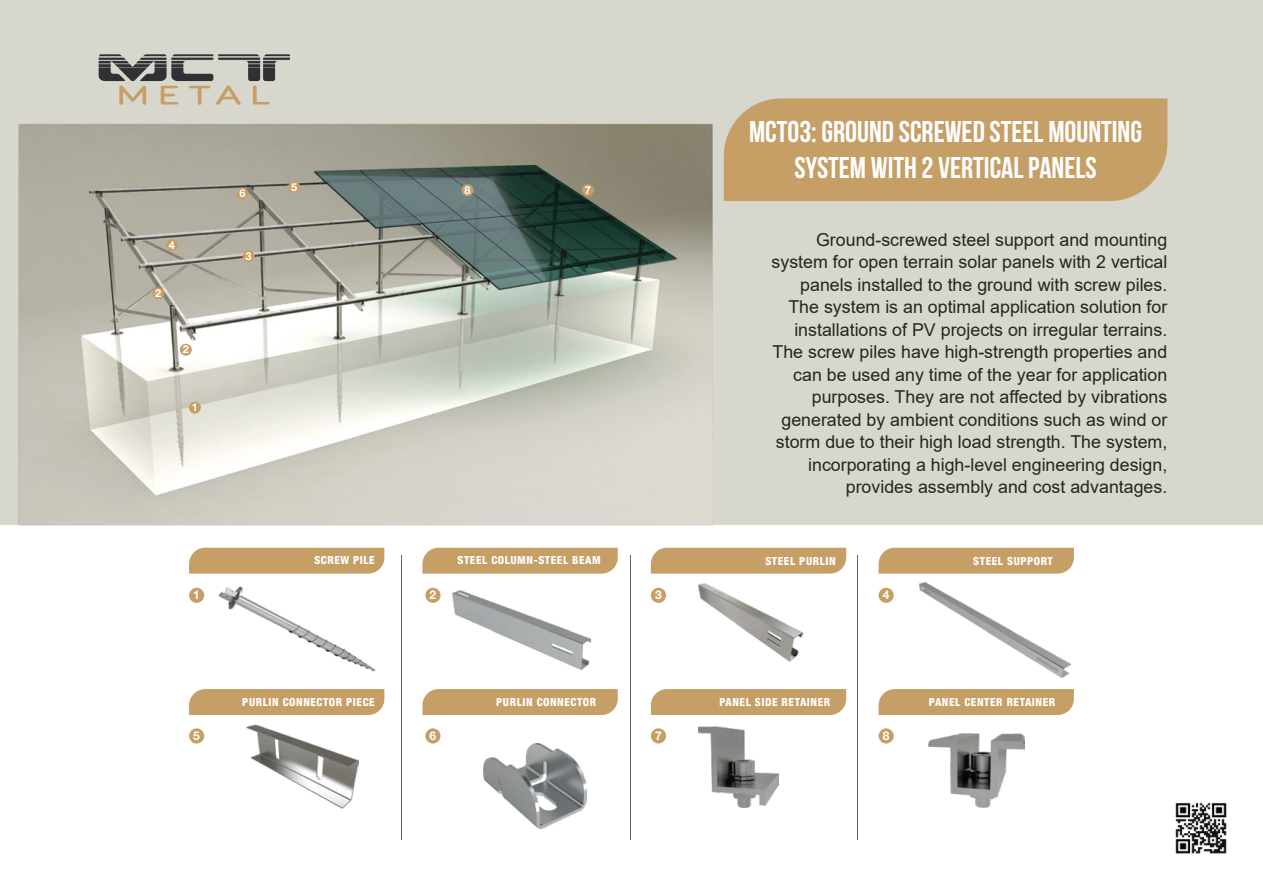
<style>
.page{position:relative;width:1263px;height:893px;background:#fff}
.page>*{position:absolute;margin:0;border:0;box-sizing:border-box;transform-origin:0 0}
.t1{font:700 30px/36px "Bebas Neue";color:#fff;text-align:center}
.t2{font:17.85px/22.5px "Arial";color:#212918;text-align:right}
.t3{font:700 12px "Helvetica Neue LT Pro";color:#fff}
.t4{font:800 condensed 11.1px "Helvetica Neue LT Pro";letter-spacing:.05em;color:#fff}
.t5{font:700 10.95px "Helvetica Neue LT Pro";color:#fff}
</style>
<div class="page">
<div style="left:0;top:0;width:1263px;height:524px;background:#d8d7ce"></div>
<img style="left:0;top:123px;width:718px;height:403px">
<svg style="left:99px;top:54px;width:191px;height:51px"></svg>
<div style="left:724px;top:98px;width:443px;height:103px;background:#c69f67"></div>
<div style="left:189px;top:402px;width:12px;height:12px;background:#c69f67;border-radius:50%"></div>
<div style="left:288px;top:181px;width:12px;height:12px;background:#c69f67;border-radius:50%"></div>
<div style="left:180px;top:344px;width:12px;height:12px;background:#c69f67;border-radius:50%"></div>
<div style="left:152px;top:287px;width:12px;height:12px;background:#c69f67;border-radius:50%"></div>
<div style="left:166px;top:239px;width:12px;height:12px;background:#c69f67;border-radius:50%"></div>
<div style="left:237px;top:188px;width:12px;height:12px;background:#c69f67;border-radius:50%"></div>
<div style="left:462px;top:184px;width:11px;height:12px;background:#c69f67;border-radius:50%"></div>
<div style="left:582px;top:184px;width:12px;height:12px;background:#c69f67;border-radius:50%"></div>
<div style="left:243px;top:250px;width:12px;height:12px;background:#c69f67;border-radius:50%"></div>
<img style="left:218px;top:586px;width:158px;height:86px">
<hr style="left:857px;top:556px;width:1px;height:284px;background:#5b6770">
<div style="left:189px;top:588px;width:15px;height:15px;background:#c69f67;border-radius:50%"></div>
<div style="left:425px;top:588px;width:15px;height:15px;background:#c69f67;border-radius:50%"></div>
<div style="left:651px;top:588px;width:15px;height:15px;background:#c69f67;border-radius:50%"></div>
<div style="left:878px;top:588px;width:16px;height:15px;background:#c69f67;border-radius:50%"></div>
<div style="left:189px;top:728px;width:15px;height:15px;background:#c69f67;border-radius:50%"></div>
<div style="left:425px;top:728px;width:15px;height:15px;background:#c69f67;border-radius:50%"></div>
<div style="left:651px;top:728px;width:15px;height:15px;background:#c69f67;border-radius:50%"></div>
<div style="left:878px;top:728px;width:16px;height:15px;background:#c69f67;border-radius:50%"></div>
<hr style="left:401px;top:556px;width:1px;height:284px;background:#5b6770">
<div style="left:189px;top:548px;width:195px;height:26px;background:#c69f67"></div>
<div style="left:189px;top:689px;width:195px;height:26px;background:#c69f67"></div>
<img style="left:247px;top:724px;width:111px;height:84px">
<hr style="left:630px;top:556px;width:1px;height:284px;background:#5b6770">
<div style="left:422px;top:548px;width:196px;height:26px;background:#c69f67"></div>
<div style="left:422px;top:689px;width:196px;height:26px;background:#c69f67"></div>
<div style="left:651px;top:548px;width:195px;height:26px;background:#c69f67"></div>
<div style="left:651px;top:689px;width:195px;height:26px;background:#c69f67"></div>
<div style="left:878px;top:548px;width:196px;height:26px;background:#c69f67"></div>
<div style="left:878px;top:689px;width:196px;height:26px;background:#c69f67"></div>
<img style="left:698px;top:584px;width:104px;height:77px">
<img style="left:698px;top:727px;width:80px;height:80px">
<img style="left:928px;top:734px;width:96px;height:73px">
<img style="left:453px;top:590px;width:138px;height:80px">
<img style="left:919px;top:582px;width:151px;height:95px">
<img style="left:484px;top:743px;width:102px;height:85px">
<img style="left:1175px;top:802px;width:52px;height:52px">
<p class="t5" style="left:169px;top:238px;width:8px">4</p>
<p class="t5" style="left:155px;top:286px;width:8px">2</p>
<p class="t5" style="left:183px;top:342px;width:8px">2</p>
<p class="t5" style="left:192px;top:400px;width:8px">1</p>
<p class="t5" style="left:291px;top:180px;width:8px">5</p>
<p class="t5" style="left:240px;top:187px;width:8px">6</p>
<p class="t5" style="left:464px;top:183px;width:8px">8</p>
<p class="t5" style="left:585px;top:183px;width:8px">7</p>
<p class="t5" style="left:246px;top:249px;width:8px">3</p>
<h1 class="t1" style="left:749px;top:113px;width:395px">MCT03: GROUND SCREWED STEEL MOUNTING<br>SYSTEM WITH 2 VERTICAL PANELS</h1>
<p class="t2" style="left:772px;top:228px;width:397px">Ground-screwed steel support and mounting system for open terrain solar panels with 2 vertical panels installed to the ground with screw piles.<br>The system is an optimal application solution for installations of PV projects on irregular terrains.<br>The screw piles have high-strength properties and can be used any time of the year for application purposes. They are not affected by vibrations generated by ambient conditions such as wind or storm due to their high load strength. The system, incorporating a high-level engineering design, provides assembly and cost advantages.</p>
<p class="t4" style="left:314px;top:553px;width:62px">SCREW PILE</p>
<p class="t4" style="left:457px;top:553px;width:145px">STEEL COLUMN-STEEL BEAM</p>
<p class="t4" style="left:765px;top:554px;width:72px">STEEL PURLIN</p>
<p class="t4" style="left:973px;top:554px;width:81px">STEEL SUPPORT</p>
<p class="t3" style="left:193px;top:587px;width:8px">1</p>
<p class="t3" style="left:430px;top:587px;width:8px">2</p>
<p class="t3" style="left:655px;top:587px;width:8px">3</p>
<p class="t3" style="left:883px;top:587px;width:8px">4</p>
<p class="t4" style="left:242px;top:695px;width:134px">PURLIN CONNECTOR PIECE</p>
<p class="t4" style="left:496px;top:695px;width:101px">PURLIN CONNECTOR</p>
<p class="t4" style="left:719px;top:695px;width:112px">PANEL SIDE RETAINER</p>
<p class="t4" style="left:929px;top:695px;width:128px">PANEL CENTER RETAINER</p>
<p class="t3" style="left:193px;top:728px;width:8px">5</p>
<p class="t3" style="left:430px;top:728px;width:8px">6</p>
<p class="t3" style="left:655px;top:728px;width:8px">7</p>
<p class="t3" style="left:883px;top:728px;width:8px">8</p>
</div>
